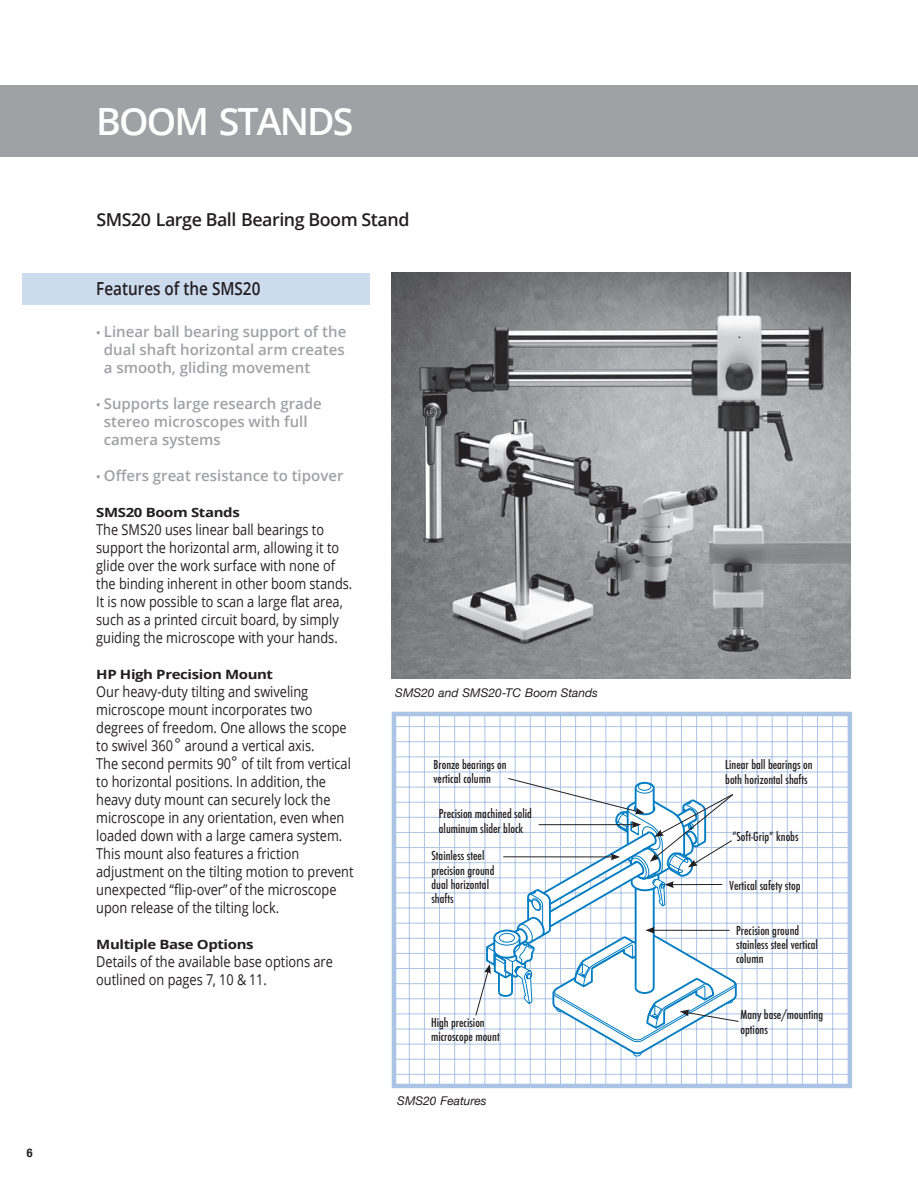
<style>
.page{position:relative;width:918px;height:1188px;background:#fff}
.page>*{position:absolute;margin:0;border:0;box-sizing:border-box;transform-origin:0 0}
.t1{font:600 37.5px "Open Sans";letter-spacing:-.05em;color:#fff}
.t2{font:600 18px "Open Sans";color:#231f20;scale:.85 1}
.t3{font:600 17.85px "Open Sans";letter-spacing:-.025em;color:#231f20}
.t4{font:15px/18px "Open Sans";color:#231f20;scale:.85 1}
.t5{font:600 15px/18px "Open Sans";color:#a0a1a5;text-align:justify}
.t6{font:700 12.75px "Open Sans";letter-spacing:-.025em;color:#231f20;scale:1.18 1}
.t7{font:500 condensed 12px/14.4px "Futura";color:#231f20}
.t8{font:italic 12px "Helvetica Neue";color:#231f20}
.t9{font:700 condensed 12px "Helvetica Neue";color:#231f20}
.s1{font-size:12px}
</style>
<div class="page">
<div style="left:0;top:85px;width:918px;height:72px;background:#a0a1a5"></div>
<div style="left:22px;top:273px;width:348px;height:31px;background:#cddbef"></div>
<img style="left:392px;top:272px;width:458px;height:407px">
<hr style="left:394px;top:726px;width:454px;height:1px;background:#abc4e5">
<hr style="left:394px;top:741px;width:454px;height:1px;background:#abc4e5">
<hr style="left:394px;top:756px;width:454px;height:1px;background:#abc4e5">
<hr style="left:394px;top:772px;width:454px;height:1px;background:#abc4e5">
<hr style="left:394px;top:787px;width:454px;height:1px;background:#abc4e5">
<hr style="left:394px;top:802px;width:454px;height:1px;background:#abc4e5">
<hr style="left:394px;top:817px;width:454px;height:1px;background:#abc4e5">
<hr style="left:394px;top:832px;width:454px;height:1px;background:#abc4e5">
<hr style="left:394px;top:847px;width:454px;height:1px;background:#abc4e5">
<hr style="left:394px;top:862px;width:454px;height:1px;background:#abc4e5">
<hr style="left:394px;top:877px;width:454px;height:1px;background:#abc4e5">
<hr style="left:394px;top:893px;width:454px;height:1px;background:#abc4e5">
<hr style="left:394px;top:908px;width:454px;height:1px;background:#abc4e5">
<hr style="left:394px;top:923px;width:454px;height:1px;background:#abc4e5">
<hr style="left:394px;top:938px;width:454px;height:1px;background:#abc4e5">
<hr style="left:394px;top:953px;width:454px;height:1px;background:#abc4e5">
<hr style="left:394px;top:968px;width:454px;height:1px;background:#abc4e5">
<hr style="left:394px;top:983px;width:454px;height:1px;background:#abc4e5">
<hr style="left:394px;top:998px;width:454px;height:1px;background:#abc4e5">
<hr style="left:394px;top:1014px;width:454px;height:1px;background:#abc4e5">
<hr style="left:394px;top:1029px;width:454px;height:1px;background:#abc4e5">
<hr style="left:394px;top:1044px;width:454px;height:1px;background:#abc4e5">
<hr style="left:394px;top:1059px;width:454px;height:1px;background:#abc4e5">
<hr style="left:394px;top:1074px;width:454px;height:1px;background:#abc4e5">
<hr style="left:394px;top:1089px;width:454px;height:1px;background:#abc4e5">
<hr style="left:394px;top:1104px;width:454px;height:1px;background:#abc4e5">
<hr style="left:394px;top:1119px;width:454px;height:1px;background:#abc4e5">
<hr style="left:394px;top:1134px;width:454px;height:1px;background:#abc4e5">
<hr style="left:394px;top:1150px;width:454px;height:1px;background:#abc4e5">
<hr style="left:394px;top:1165px;width:454px;height:1px;background:#abc4e5">
<hr style="left:394px;top:1180px;width:454px;height:1px;background:#abc4e5">
<hr style="left:394px;top:1187px;width:454px;height:1px;background:#abc4e5">
<hr style="left:409px;top:714px;width:1px;height:372px;background:#abc4e5">
<hr style="left:424px;top:714px;width:1px;height:372px;background:#abc4e5">
<hr style="left:439px;top:714px;width:1px;height:372px;background:#abc4e5">
<hr style="left:454px;top:714px;width:1px;height:372px;background:#abc4e5">
<hr style="left:469px;top:714px;width:1px;height:372px;background:#abc4e5">
<hr style="left:485px;top:714px;width:1px;height:372px;background:#abc4e5">
<hr style="left:500px;top:714px;width:1px;height:372px;background:#abc4e5">
<hr style="left:515px;top:714px;width:1px;height:372px;background:#abc4e5">
<hr style="left:530px;top:714px;width:1px;height:372px;background:#abc4e5">
<hr style="left:545px;top:714px;width:1px;height:372px;background:#abc4e5">
<hr style="left:560px;top:714px;width:1px;height:372px;background:#abc4e5">
<hr style="left:575px;top:714px;width:1px;height:372px;background:#abc4e5">
<hr style="left:590px;top:714px;width:1px;height:372px;background:#abc4e5">
<hr style="left:605px;top:714px;width:1px;height:372px;background:#abc4e5">
<hr style="left:621px;top:714px;width:1px;height:372px;background:#abc4e5">
<hr style="left:636px;top:714px;width:1px;height:372px;background:#abc4e5">
<hr style="left:651px;top:714px;width:1px;height:372px;background:#abc4e5">
<hr style="left:666px;top:714px;width:1px;height:372px;background:#abc4e5">
<hr style="left:681px;top:714px;width:1px;height:372px;background:#abc4e5">
<hr style="left:696px;top:714px;width:1px;height:372px;background:#abc4e5">
<hr style="left:711px;top:714px;width:1px;height:372px;background:#abc4e5">
<hr style="left:726px;top:714px;width:1px;height:372px;background:#abc4e5">
<hr style="left:742px;top:714px;width:1px;height:372px;background:#abc4e5">
<hr style="left:757px;top:714px;width:1px;height:372px;background:#abc4e5">
<hr style="left:772px;top:714px;width:1px;height:372px;background:#abc4e5">
<hr style="left:787px;top:714px;width:1px;height:372px;background:#abc4e5">
<hr style="left:802px;top:714px;width:1px;height:372px;background:#abc4e5">
<hr style="left:817px;top:714px;width:1px;height:372px;background:#abc4e5">
<hr style="left:832px;top:714px;width:1px;height:372px;background:#abc4e5">
<div style="left:392px;top:712px;width:460px;height:376px;border:4px solid #abc4e5"></div>
<svg style="left:475px;top:778px;width:264px;height:279px"></svg>
<p class="t9" style="left:27px;top:1143px;width:7px">6</p>
<h1 class="t1" style="left:96px;top:96px;width:259px">BOOM STANDS</h1>
<p class="t3" style="left:96px;top:207px;width:314px">SMS20 Large Ball Bearing Boom Stand</p>
<p class="t2" style="left:96px;top:277px;width:195px">Features of the SMS20</p>
<p class="t5" style="left:104px;top:322px;width:244px;text-indent:-8px"><span class="s1">•</span> Linear ball bearing support of the dual shaft horizontal arm creates a smooth, gliding movement</p>
<p class="t5" style="left:104px;top:394px;width:219px;text-align:left;text-indent:-8px"><span class="s1">•</span> Supports large research grade stereo microscopes with full camera systems</p>
<p class="t5" style="left:96px;top:466px;width:249px"><span class="s1">•</span> Offers great resistance to tipover</p>
<p class="t6" style="left:96px;top:503px;width:123px">SMS20 Boom Stands</p>
<p class="t4" style="left:96px;top:520px;width:303px">The SMS20 uses linear ball bearings to support the horizontal arm, allowing it to glide over the work surface with none of the binding inherent in other boom stands.<br>It is now possible to scan a large flat area, such as a printed circuit board, by simply guiding the microscope with your hands.</p>
<p class="t6" style="left:96px;top:665px;width:151px">HP High Precision Mount</p>
<p class="t4" style="left:96px;top:682px;width:304px">Our heavy-duty tilting and swiveling microscope mount incorporates two degrees of freedom. One allows the scope to swivel 360° around a vertical axis.<br>The second permits 90° of tilt from vertical to horizontal positions. In addition, the heavy duty mount can securely lock the microscope in any orientation, even when loaded down with a large camera system.<br>This mount also features a friction adjustment on the tilting motion to prevent unexpected “flip-over” of the microscope upon release of the tilting lock.</p>
<p class="t6" style="left:96px;top:935px;width:135px">Multiple Base Options</p>
<p class="t4" style="left:96px;top:952px;width:280px">Details of the available base options are outlined on pages 7, 10 &amp; 11.</p>
<p class="t8" style="left:395px;top:684px;width:204px">SMS20 and SMS20-TC Boom Stands</p>
<p class="t7" style="left:434px;top:757px;width:75px">Bronze bearings on vertical column</p>
<p class="t7" style="left:439px;top:807px;width:95px">Precision machined solid aluminum slider block</p>
<p class="t7" style="left:431px;top:849px;width:65px">Stainless steel precision ground dual horizontal shafts</p>
<p class="t7" style="left:431px;top:1015px;width:70px">High precision microscope mount</p>
<p class="t8" style="left:397px;top:1092px;width:91px">SMS20 Features</p>
<p class="t7" style="left:725px;top:758px;width:89px">Linear ball bearings on both horizontal shafts</p>
<p class="t7" style="left:732px;top:829px;width:68px">“Soft-Grip” knobs</p>
<p class="t7" style="left:730px;top:878px;width:72px">Vertical safety stop</p>
<p class="t7" style="left:736px;top:923px;width:83px">Precision ground stainless steel vertical column</p>
<p class="t7" style="left:741px;top:1008px;width:84px">Many base/mounting options</p>
</div>
